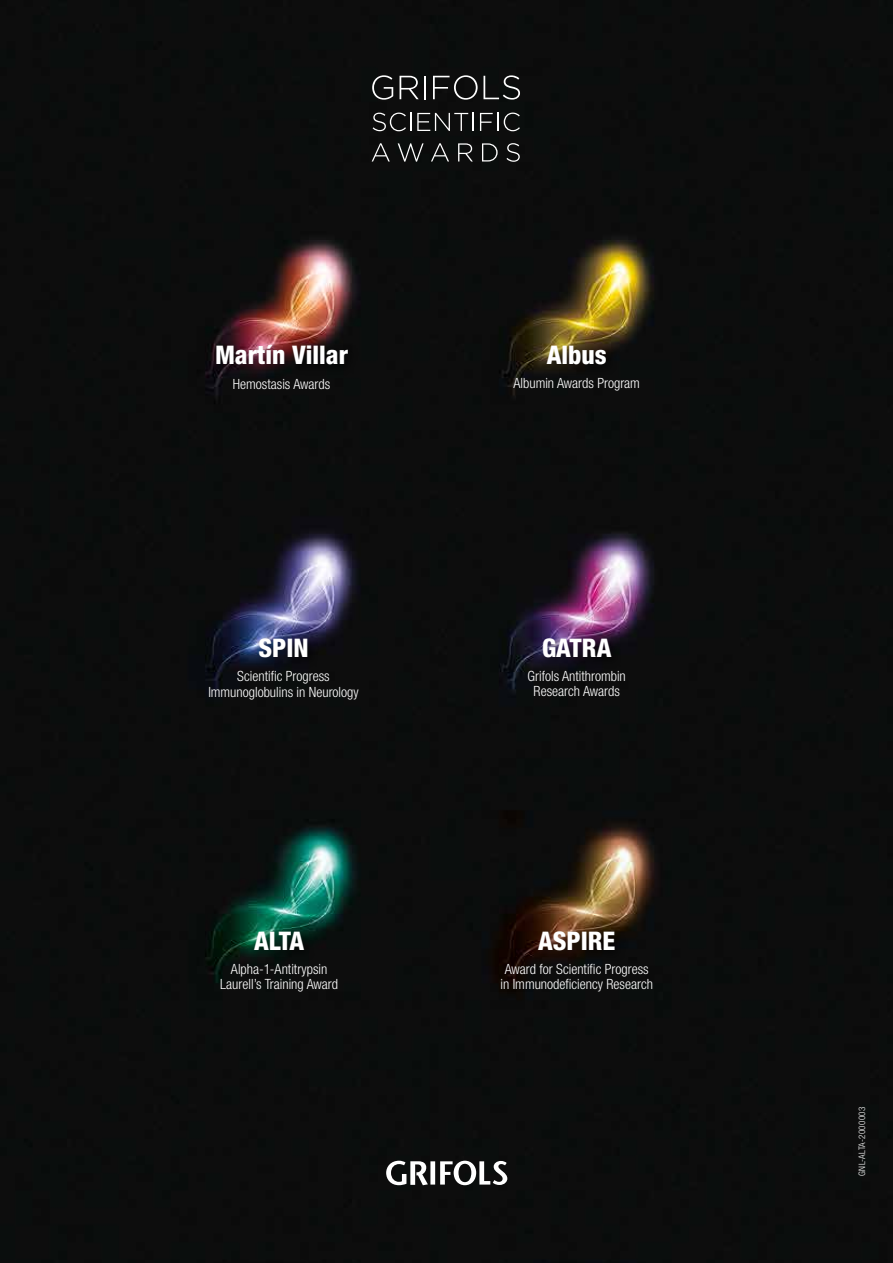
<style>
.page{position:relative;width:893px;height:1263px;background:#0d0d0d}
.page>*{position:absolute;margin:0;border:0;box-sizing:border-box;transform-origin:0 0}
.t1{font:800 condensed 25.65px "Helvetica Neue";color:#fff}
.t2{font:300 condensed 14.1px/15.5px "Helvetica Neue";color:#fff;text-align:center}
.t3{font:300 condensed 9px "Helvetica Neue";letter-spacing:.04em;color:#fff}
</style>
<div class="page">
<div style="left:533px;top:926px;width:93px;height:36px;background:#000;opacity:.75"></div>
<div style="left:538px;top:634px;width:85px;height:35px;background:#000;opacity:.75"></div>
<div style="left:542px;top:341px;width:75px;height:35px;background:#000;opacity:.75"></div>
<div style="left:249px;top:926px;width:66px;height:36px;background:#000;opacity:.75"></div>
<div style="left:254px;top:634px;width:65px;height:35px;background:#000;opacity:.75"></div>
<div style="left:211px;top:340px;width:148px;height:36px;background:#000;opacity:.75"></div>
<svg style="left:372px;top:75px;width:21px;height:25px"></svg>
<svg style="left:400px;top:76px;width:19px;height:23px"></svg>
<hr style="left:424px;top:76px;width:2px;height:23px;background:#fff">
<svg style="left:433px;top:75px;width:87px;height:25px;background:#343535"></svg>
<svg style="left:373px;top:113px;width:38px;height:18px"></svg>
<svg style="left:417px;top:113px;width:57px;height:18px"></svg>
<svg style="left:480px;top:113px;width:40px;height:18px"></svg>
<svg style="left:372px;top:143px;width:18px;height:18px"></svg>
<svg style="left:398px;top:143px;width:26px;height:19px"></svg>
<svg style="left:431px;top:143px;width:18px;height:18px"></svg>
<svg style="left:458px;top:143px;width:15px;height:18px"></svg>
<svg style="left:482px;top:143px;width:16px;height:18px"></svg>
<svg style="left:506px;top:143px;width:14px;height:19px"></svg>
<svg style="left:386px;top:1161px;width:121px;height:24px"></svg>
<h1 class="t1" style="left:215px;top:339px;width:135px">Martín Villar</h1>
<p class="t2" style="left:233px;top:376px;width:99px">Hemostasis Awards</p>
<h1 class="t1" style="left:258px;top:632px;width:52px">SPIN</h1>
<p class="t2" style="left:208px;top:668px;width:152px">Scientific Progress<br>Immunoglobulins in Neurology</p>
<h1 class="t1" style="left:254px;top:925px;width:52px">ALTA</h1>
<p class="t2" style="left:220px;top:961px;width:119px">Alpha-1-Antitrypsin<br>Laurell’s Training Award</p>
<h1 class="t1" style="left:547px;top:339px;width:61px">Albus</h1>
<p class="t2" style="left:513px;top:375px;width:128px">Albumin Awards Program</p>
<h1 class="t1" style="left:542px;top:632px;width:71px">GATRA</h1>
<p class="t2" style="left:528px;top:668px;width:100px">Grifols Antithrombin<br>Research Awards</p>
<h1 class="t1" style="left:538px;top:925px;width:79px">ASPIRE</h1>
<p class="t2" style="left:500px;top:961px;width:154px">Award for Scientific Progress in Immunodeficiency Research</p>
<p class="t3" style="left:857px;top:1176px;width:71px;rotate:-90deg">GNL-ALTA-2000003</p>
</div>
